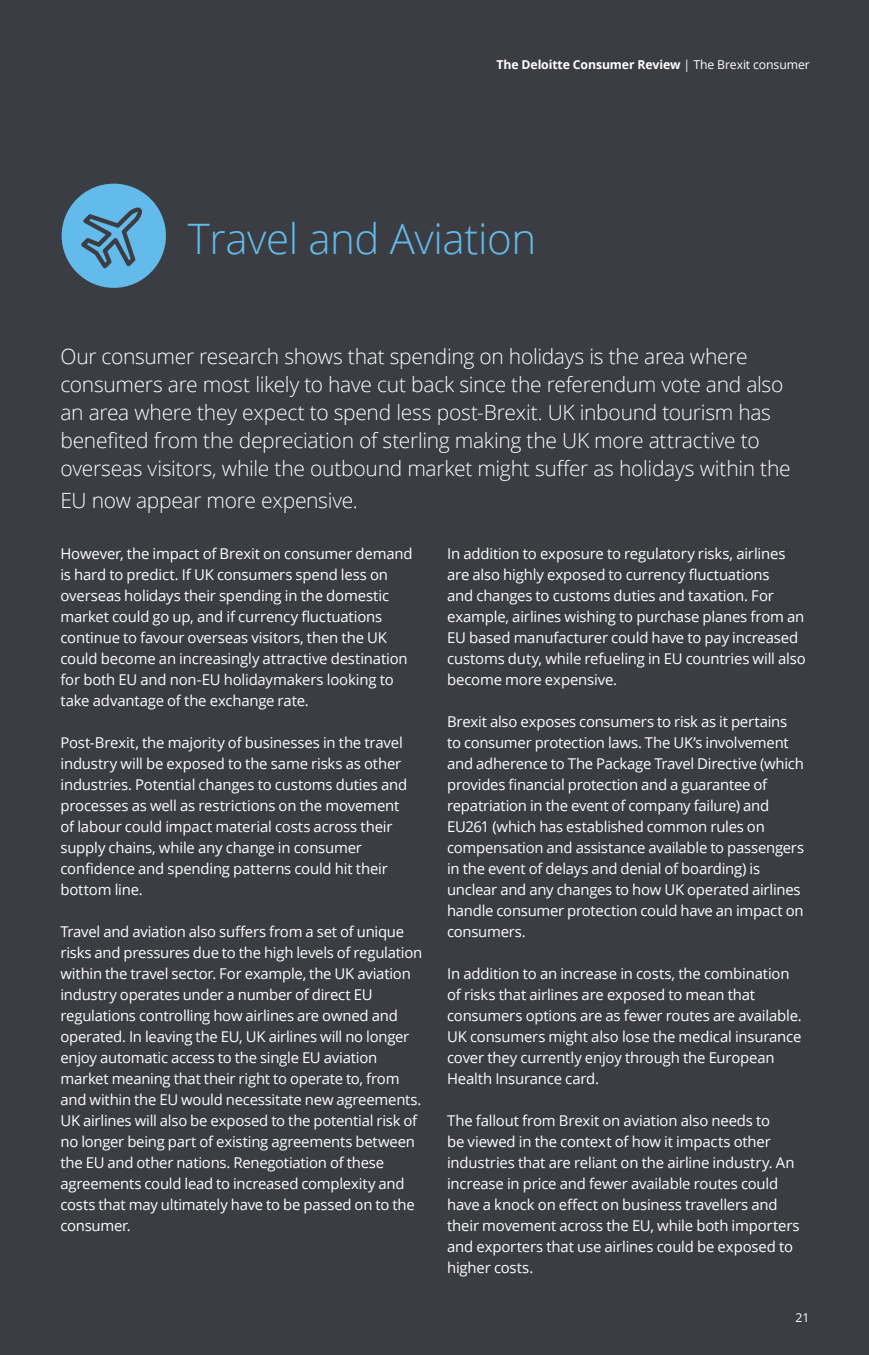
<style>
.page{position:relative;width:869px;height:1355px;background:#fff}
.page>*{position:absolute;margin:0;border:0;box-sizing:border-box;transform-origin:0 0}
.Story_heading_light{font:300 42px "Open Sans";letter-spacing:-.01em;color:#62bbea}
.Introduction__14_18p{font:300 21px/28px "Open Sans";letter-spacing:-.015em;color:#fff}
.Body_copy__8_5_12pt{font:14.88px/21px "Open Sans";letter-spacing:-.015em;color:#fff}
.Introduction__14_18p-2{font:14.88px/21px "Open Sans";letter-spacing:-.01em;color:#fff}
.t1{font:700 12.25px "Open Sans";letter-spacing:-.01em;color:#fff}
.t2{font:12.25px "Open Sans";color:#fff}
.s1{font-weight:400}
</style>
<div class="page">
<div style="left:0;top:0;width:868px;height:1354px;background:#3b3d43"></div>
<svg style="left:62px;top:184px;width:104px;height:104px"></svg>
<p class="t1" style="left:496px;top:56px;width:315px">The Deloitte Consumer Review <span class="s1">| The Brexit consumer</span></p>
<p class="Story_heading_light" style="left:188px;top:210px;width:349px">Travel and Aviation</p>
<p class="Introduction__14_18p" style="left:60px;top:342px;width:731px">Our consumer research shows that spending on holidays is the area where consumers are most likely to have cut back since the referendum vote and also an area where they expect to spend less post-Brexit. UK inbound tourism has benefited from the depreciation of sterling making the UK more attractive to overseas visitors, while the outbound market might suffer as holidays within the</p>
<p class="Introduction__14_18p" style="left:60px;top:486px;width:299px">EU now appear more expensive.</p>
<p class="Introduction__14_18p-2" style="left:60px;top:542px;width:353px">However, the impact of Brexit on consumer demand is hard to predict. If UK consumers spend less on overseas holidays their spending in the domestic market could go up, and if currency fluctuations continue to favour overseas visitors, then the UK could become an increasingly attractive destination for both EU and non-EU holidaymakers looking to take advantage of the exchange rate.</p>
<p class="Body_copy__8_5_12pt" style="left:60px;top:731px;width:348px">Post-Brexit, the majority of businesses in the travel industry will be exposed to the same risks as other industries. Potential changes to customs duties and processes as well as restrictions on the movement of labour could impact material costs across their supply chains, while any change in consumer confidence and spending patterns could hit their bottom line.</p>
<p class="Body_copy__8_5_12pt" style="left:60px;top:920px;width:363px">Travel and aviation also suffers from a set of unique risks and pressures due to the high levels of regulation within the travel sector. For example, the UK aviation industry operates under a number of direct EU regulations controlling how airlines are owned and operated. In leaving the EU, UK airlines will no longer enjoy automatic access to the single EU aviation market meaning that their right to operate to, from and within the EU would necessitate new agreements.<br>UK airlines will also be exposed to the potential risk of no longer being part of existing agreements between the EU and other nations. Renegotiation of these agreements could lead to increased complexity and costs that may ultimately have to be passed on to the consumer.</p>
<p class="Body_copy__8_5_12pt" style="left:447px;top:542px;width:360px">In addition to exposure to regulatory risks, airlines are also highly exposed to currency fluctuations<br>and changes to customs duties and taxation. For example, airlines wishing to purchase planes from an EU based manufacturer could have to pay increased customs duty, while refueling in EU countries will also become more expensive.</p>
<p class="Body_copy__8_5_12pt" style="left:447px;top:710px;width:358px">Brexit also exposes consumers to risk as it pertains to consumer protection laws. The UK’s involvement and adherence to The Package Travel Directive (which provides financial protection and a guarantee of repatriation in the event of company failure) and EU261 (which has established common rules on compensation and assistance available to passengers in the event of delays and denial of boarding) is unclear and any changes to how UK operated airlines handle consumer protection could have an impact on consumers.</p>
<p class="Body_copy__8_5_12pt" style="left:447px;top:962px;width:356px">In addition to an increase in costs, the combination of risks that airlines are exposed to mean that consumers options are as fewer routes are available.<br>UK consumers might also lose the medical insurance cover they currently enjoy through the European Health Insurance card.</p>
<p class="Body_copy__8_5_12pt" style="left:447px;top:1109px;width:354px">The fallout from Brexit on aviation also needs to<br>be viewed in the context of how it impacts other industries that are reliant on the airline industry. An increase in price and fewer available routes could have a knock on effect on business travellers and their movement across the EU, while both importers and exporters that use airlines could be exposed to higher costs.</p>
<p class="t2" style="left:795px;top:1309px;width:15px">21</p>
</div>
